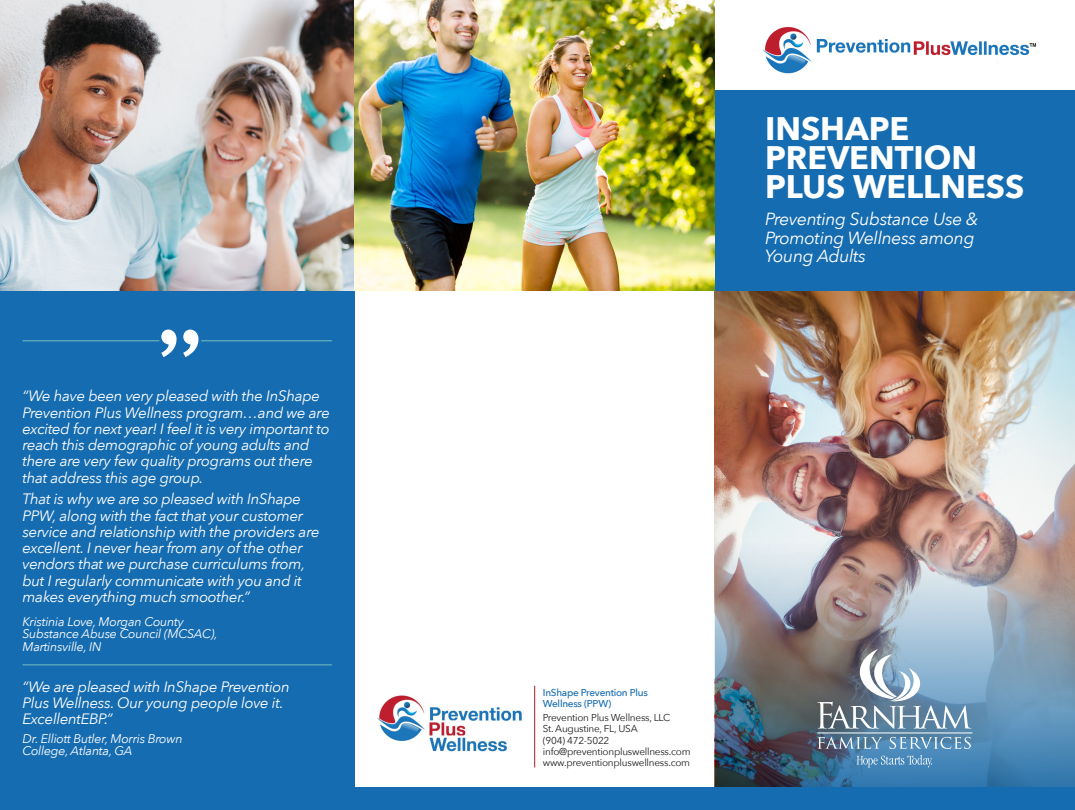
<style>
.page{position:relative;width:1075px;height:810px;background:#fff}
.page>*{position:absolute;margin:0;border:0;box-sizing:border-box;transform-origin:0 0}
.t1{font:122.5px "Andale Mono";color:#fff}
.t2{font:700 32.5px/29px "Avenir Next";color:#fff}
.t3{font:italic 17.5px/18.8px "Avenir Next";letter-spacing:-.02em;color:#fff}
.t4{font:italic 15px/16.2px "Avenir Next";letter-spacing:-.02em;color:#fff}
.t5{font:italic 12.5px "Avenir Next";letter-spacing:-.02em;color:#fff}
.t6{font:10px "Avenir Next";letter-spacing:-.025em;color:#231f20}
.t7{font:500 10px "Avenir Next";letter-spacing:-.025em;color:#166cb0}
</style>
<div class="page">
<div style="left:0;top:211px;width:354px;height:599px;background:#166cb0"></div>
<img style="left:714px;top:291px;width:360px;height:252px">
<div style="left:714px;top:90px;width:360px;height:201px;background:#166cb0"></div>
<img style="left:714px;top:543px;width:360px;height:245px">
<img style="left:763px;top:26px;width:274px;height:48px">
<svg style="left:817px;top:737px;width:65px;height:12px"></svg>
<svg style="left:889px;top:737px;width:81px;height:12px"></svg>
<hr style="left:817px;top:733px;width:155px;height:1px;background:#fff">
<svg style="left:817px;top:649px;width:154px;height:80px;background:#879bac"></svg>
<svg style="left:856px;top:755px;width:75px;height:13px"></svg>
<img style="left:377px;top:695px;width:145px;height:57px">
<hr style="left:534px;top:686px;width:1px;height:82px;background:#a91d21">
<img style="left:0;top:0;width:354px;height:291px">
<hr style="left:22px;top:665px;width:310px;height:1px;background:#76c1bf">
<hr style="left:22px;top:340px;width:137px;height:1px;background:#76c1bf">
<hr style="left:201px;top:340px;width:131px;height:1px;background:#76c1bf">
<img style="left:354px;top:0;width:360px;height:291px">
<div style="left:0;top:788px;width:1074px;height:22px;background:#166cb0"></div>
<p class="t1" style="left:143px;top:294px;width:75px">”</p>
<p class="t4" style="left:22px;top:387px;width:309px">“We have been very pleased with the InShape<br>Prevention Plus Wellness program…and we are</p>
<p class="t4" style="left:22px;top:420px;width:309px">excited for next year! I feel it is very important to reach this demographic of young adults and</p>
<p class="t4" style="left:22px;top:452px;width:292px">there are very few quality programs out there that address this age group.</p>
<p class="t4" style="left:22px;top:490px;width:298px">That is why we are so pleased with InShape<br>PPW, along with the fact that your customer service and relationship with the providers are</p>
<p class="t4" style="left:22px;top:539px;width:284px">excellent. I never hear from any of the other vendors that we purchase curriculums from, but I regularly communicate with you and it makes everything much smoother.”</p>
<p class="t5" style="left:22px;top:611px;width:163px">Kristinia Love, Morgan County</p>
<p class="t5" style="left:22px;top:623px;width:197px">Substance Abuse Council (MCSAC),</p>
<p class="t5" style="left:22px;top:636px;width:81px">Martinsville, IN</p>
<p class="t4" style="left:22px;top:678px;width:269px">“We are pleased with InShape Prevention<br>Plus Wellness. Our young people love it.<br>ExcellentEBP.”</p>
<p class="t5" style="left:22px;top:728px;width:162px">Dr. Elliott Butler, Morris Brown</p>
<p class="t5" style="left:22px;top:740px;width:111px">College, Atlanta, GA</p>
<p class="t2" style="left:765px;top:114px;width:261px">INSHAPE<br>PREVENTION<br>PLUS WELLNESS</p>
<p class="t3" style="left:765px;top:209px;width:215px">Preventing Substance Use &amp;<br>Promoting Wellness among<br>Young Adults</p>
<p class="t7" style="left:543px;top:684px;width:106px">InShape Prevention Plus</p>
<p class="t7" style="left:543px;top:695px;width:70px">Wellness (PPW)</p>
<p class="t6" style="left:543px;top:709px;width:129px">Prevention Plus Wellness, LLC</p>
<p class="t6" style="left:543px;top:721px;width:96px">St. Augustine, FL, USA</p>
<p class="t6" style="left:543px;top:732px;width:68px">(904) 472-5022</p>
<p class="t6" style="left:543px;top:743px;width:149px">info@preventionpluswellness.com</p>
<p class="t6" style="left:543px;top:754px;width:149px">www.preventionpluswellness.com</p>
</div>
